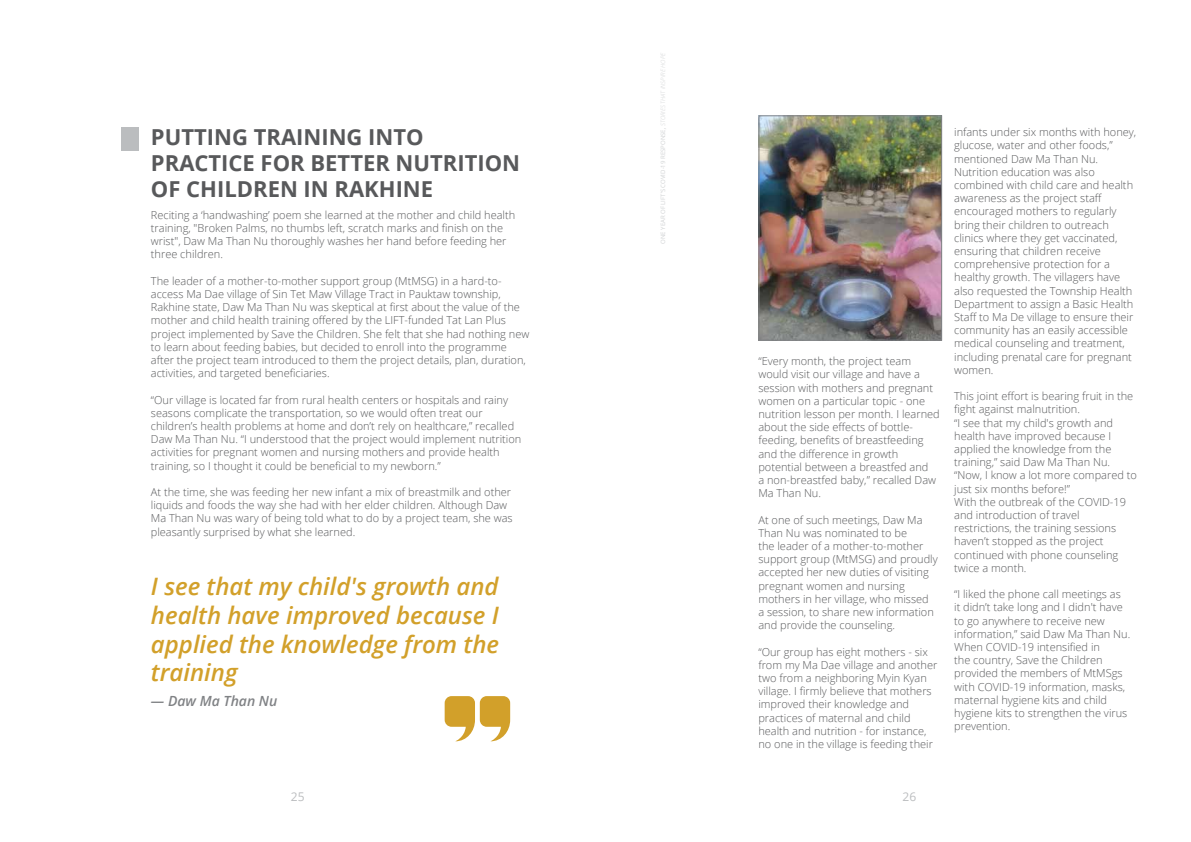
<style>
.page{position:relative;width:1191px;height:842px;background:#fff}
.page>*{position:absolute;margin:0;border:0;box-sizing:border-box;transform-origin:0 0}
.t1{font:italic 600 24px/28.8px "Open Sans";color:#d2a02a;text-align:justify}
.t2{font:700 22px/26.4px "Open Sans";color:#58595b}
.t3{font:italic 600 14px "Open Sans";color:#808285}
.t4{font:12px "Open Sans";color:#bbbdbf}
.t5{font:300 11px/13.2px "Open Sans";color:#58595b}
.t6{font:6px "Open Sans";color:#d1d3d4}
.s1{font-weight:600;font-style:italic}
.s2{font-weight:300;font-style:italic}
</style>
<div class="page">
<img style="left:761px;top:118px;width:178px;height:220px">
<div style="left:759px;top:116px;width:182px;height:224px;border:1px solid #808285"></div>
<svg style="left:444px;top:696px;width:66px;height:45px"></svg>
<div style="left:121px;top:128px;width:18px;height:23px;background:#bbbdbf"></div>
<h2 class="t2" style="left:151px;top:123px;width:371px">PUTTING TRAINING INTO<br>PRACTICE FOR BETTER NUTRITION<br>OF CHILDREN IN RAKHINE</h2>
<p class="t5" style="left:151px;top:208px;width:366px">Reciting a ‘handwashing’ poem she learned at the mother and child health training, "Broken Palms, no thumbs left, scratch marks and finish on the wrist", Daw Ma Than Nu thoroughly washes her hand before feeding her three children.</p>
<p class="t5" style="left:151px;top:274px;width:380px">The leader of a mother-to-mother support group (MtMSG) in a hard-to&shy;access Ma Dae village of Sin Tet Maw Village Tract in Pauktaw township, Rakhine state, Daw Ma Than Nu was skeptical at first about the value of the mother and child health training offered by the LIFT-funded Tat Lan Plus project implemented by Save the Children. She felt that she had nothing new to learn about feeding babies, but decided to enroll into the programme after the project team introduced to them the project details, plan, duration, activities, and targeted beneficiaries.</p>
<p class="t5" style="left:151px;top:393px;width:372px">“Our village is located far from rural health centers or hospitals and rainy seasons complicate the transportation, so we would often treat our children’s health problems at home and don’t rely on healthcare,” recalled Daw Ma Than Nu. “I understood that the project would implement nutrition activities for pregnant women and nursing mothers and provide health training, so I thought it could be beneficial to my newborn.”</p>
<p class="t5" style="left:151px;top:485px;width:363px">At the time, she was feeding her new infant a mix of breastmilk and other liquids and foods the way she had with her elder children. Although Daw Ma Than Nu was wary of being told what to do by a project team, she was pleasantly surprised by what she learned.</p>
<h1 class="t1" style="left:151px;top:571px;width:350px">I see that my child's growth and health have improved because I applied the knowledge from the training</h1>
<p class="t3" style="left:151px;top:691px;width:128px">— Daw Ma Than Nu</p>
<p class="t6" style="left:659px;top:244px;width:193px;rotate:-90deg">ONE YEAR OF LIFT’S COVID-19 RESPONSE<span class="s1">,</span> <span class="s2">STORIES THAT INSPIRE HOPE</span></p>
<p class="t5" style="left:758px;top:354px;width:183px">“Every month, the project team would visit our village and have a session with mothers and pregnant women on a particular topic - one nutrition lesson per month. I learned about the side effects of bottle&shy;feeding, benefits of breastfeeding and the difference in growth potential between a breastfed and<br>a non-breastfed baby,” recalled Daw<br>Ma Than Nu.</p>
<p class="t5" style="left:758px;top:513px;width:181px">At one of such meetings, Daw Ma<br>Than Nu was nominated to be<br>the leader of a mother-to-mother support group (MtMSG) and proudly accepted her new duties of visiting pregnant women and nursing mothers in her village, who missed<br>a session, to share new information and provide the counseling.</p>
<p class="t5" style="left:758px;top:645px;width:180px">“Our group has eight mothers - six from my Ma Dae village and another two from a neighboring Myin Kyan village. I firmly believe that mothers improved their knowledge and practices of maternal and child health and nutrition - for instance, no one in the village is feeding their</p>
<p class="t5" style="left:954px;top:125px;width:184px">infants under six months with honey, glucose, water and other foods,” mentioned Daw Ma Than Nu.<br>Nutrition education was also combined with child care and health awareness as the project staff encouraged mothers to regularly bring their children to outreach clinics where they get vaccinated, ensuring that children receive comprehensive protection for a healthy growth. The villagers have also requested the Township Health<br>Department to assign a Basic Health<br>Staff to Ma De village to ensure their community has an easily accessible medical counseling and treatment, including prenatal care for pregnant women.</p>
<p class="t5" style="left:954px;top:389px;width:184px">This joint effort is bearing fruit in the fight against malnutrition.<br>“I see that my child's growth and health have improved because I applied the knowledge from the training,” said Daw Ma Than Nu. “Now, I know a lot more compared to just six months before!”<br>With the outbreak of the COVID-19 and introduction of travel restrictions, the training sessions haven’t stopped as the project continued with phone counseling twice a month.</p>
<p class="t5" style="left:954px;top:587px;width:178px">“I liked the phone call meetings as<br>it didn’t take long and I didn't have to go anywhere to receive new information,” said Daw Ma Than Nu.<br>When COVID-19 intensified in<br>the country, Save the Children provided the members of MtMSgs with COVID-19 information, masks, maternal hygiene kits and child hygiene kits to strengthen the virus prevention.</p>
<p class="t4" style="left:291px;top:788px;width:15px">25</p>
<p class="t4" style="left:902px;top:788px;width:15px">26</p>
</div>
